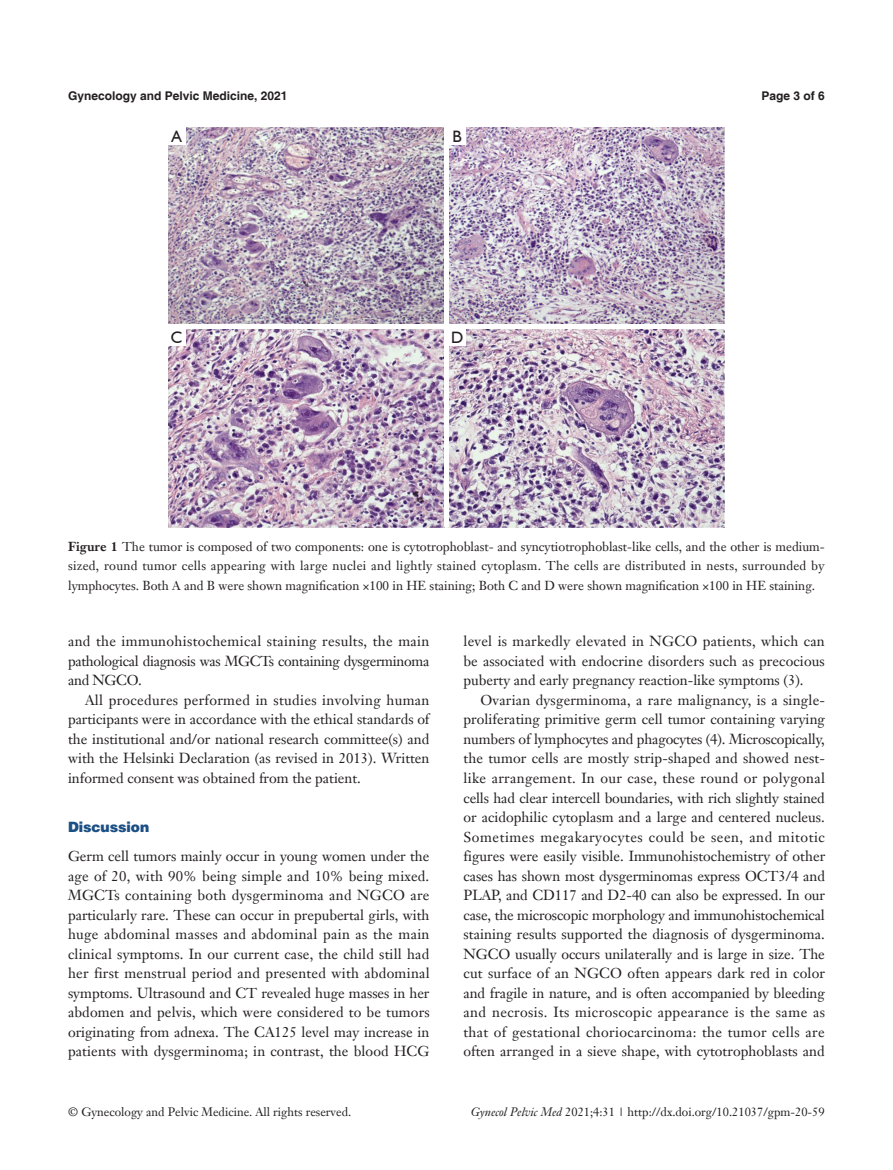
<style>
.page{position:relative;width:893px;height:1170px;background:#fff}
.page>*{position:absolute;margin:0;border:0;box-sizing:border-box;transform-origin:0 0}
.t1{font:16.5px "Humanist 521 BT";color:#231f20}
.t2{font:14.25px/19.5px "Janson Text LT";color:#231f20;text-align:justify}
.t3{font:900 14.25px "Helvetica";color:#1c5085}
.t4{font:12.75px/19.5px "Janson Text LT";color:#231f20;text-align:justify}
.t5{font:12px "Janson Text LT";color:#231f20}
.t6{font:700 12px "Helvetica";color:#231f20}
.s1{font-weight:700}
.s2{font-style:italic}
</style>
<div class="page">
<img style="left:168px;top:128px;width:557px;height:399px">
<div style="left:444px;top:128px;width:5px;height:399px;background:#fff"></div>
<div style="left:168px;top:324px;width:557px;height:5px;background:#fff"></div>
<div style="left:168px;top:128px;width:17px;height:17px;background:#fff"></div>
<div style="left:168px;top:329px;width:17px;height:17px;background:#fff"></div>
<div style="left:449px;top:128px;width:17px;height:17px;background:#fff"></div>
<div style="left:449px;top:329px;width:17px;height:17px;background:#fff"></div>
<p class="t6" style="left:68px;top:88px;width:221px">Gynecology and Pelvic Medicine, 2021</p>
<p class="t6" style="left:762px;top:88px;width:65px">Page 3 of 6</p>
<p class="t1" style="left:171px;top:126px;width:12px">A</p>
<p class="t1" style="left:171px;top:327px;width:13px">C</p>
<p class="t1" style="left:452px;top:126px;width:11px">B</p>
<p class="t1" style="left:451px;top:327px;width:14px">D</p>
<p class="t4" style="left:68px;top:536px;width:758px"><span class="s1">Figure 1</span> The tumor is composed of two components: one is cytotrophoblast- and syncytiotrophoblast-like cells, and the other is medium&shy;sized, round tumor cells appearing with large nuclei and lightly stained cytoplasm. The cells are distributed in nests, surrounded by lymphocytes. Both A and B were shown magnification ×100 in HE staining; Both C and D were shown magnification ×100 in HE staining.</p>
<p class="t2" style="left:68px;top:631px;width:363px">and the immunohistochemical staining results, the main pathological diagnosis was MGCTs containing dysgerminoma and NGCO.</p>
<p class="t2" style="left:68px;top:690px;width:363px;text-indent:17px">All procedures performed in studies involving human participants were in accordance with the ethical standards of the institutional and/or national research committee(s) and with the Helsinki Declaration (as revised in 2013). Written informed consent was obtained from the patient.</p>
<p class="t3" style="left:68px;top:817px;width:83px">Discussion</p>
<p class="t2" style="left:68px;top:846px;width:363px">Germ cell tumors mainly occur in young women under the age of 20, with 90% being simple and 10% being mixed.<br>MGCTs containing both dysgerminoma and NGCO are particularly rare. These can occur in prepubertal girls, with huge abdominal masses and abdominal pain as the main clinical symptoms. In our current case, the child still had her first menstrual period and presented with abdominal symptoms. Ultrasound and CT revealed huge masses in her abdomen and pelvis, which were considered to be tumors originating from adnexa. The CA125 level may increase in patients with dysgerminoma; in contrast, the blood HCG</p>
<p class="t2" style="left:463px;top:631px;width:363px">level is markedly elevated in NGCO patients, which can be associated with endocrine disorders such as precocious puberty and early pregnancy reaction-like symptoms (3).</p>
<p class="t2" style="left:463px;top:690px;width:363px;text-indent:17px">Ovarian dysgerminoma, a rare malignancy, is a single&shy;proliferating primitive germ cell tumor containing varying numbers of lymphocytes and phagocytes (4). Microscopically, the tumor cells are mostly strip-shaped and showed nest&shy;like arrangement. In our case, these round or polygonal cells had clear intercell boundaries, with rich slightly stained or acidophilic cytoplasm and a large and centered nucleus.<br>Sometimes megakaryocytes could be seen, and mitotic figures were easily visible. Immunohistochemistry of other cases has shown most dysgerminomas express OCT3/4 and PLAP, and CD117 and D2-40 can also be expressed. In our case, the microscopic morphology and immunohistochemical staining results supported the diagnosis of dysgerminoma.<br>NGCO usually occurs unilaterally and is large in size. The cut surface of an NGCO often appears dark red in color and fragile in nature, and is often accompanied by bleeding and necrosis. Its microscopic appearance is the same as that of gestational choriocarcinoma: the tumor cells are often arranged in a sieve shape, with cytotrophoblasts and</p>
<p class="t5" style="left:68px;top:1104px;width:284px">© Gynecology and Pelvic Medicine. All rights reserved.</p>
<p class="t5" style="left:471px;top:1104px;width:355px"><span class="s2">Gynecol Pelvic Med</span> 2021;4:31 | http://dx.doi.org/10.21037/gpm-20-59</p>
</div>
